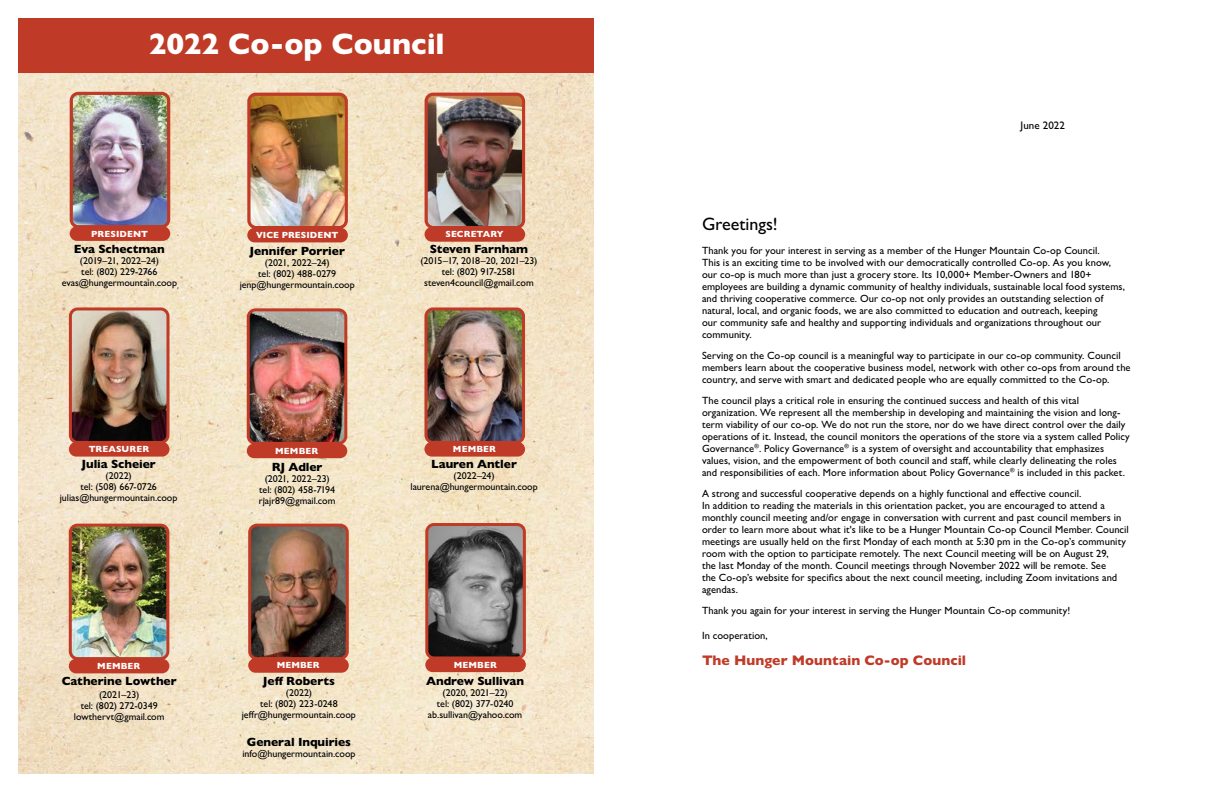
<style>
.page{position:relative;width:1224px;height:792px;background:#fff}
.page>*{position:absolute;margin:0;border:0;box-sizing:border-box;transform-origin:0 0}
.t1{font:800 30px "Gill Sans MT Std";color:#fff}
.t2{font:500 18px "Gill Sans MT Std";color:#000101}
.t3{font:800 14px "Gill Sans MT Std";letter-spacing:.005em;color:#c03b27}
.t4{font:800 12px "Gill Sans MT Std";letter-spacing:-.005em;color:#000}
.t5{font:500 11px "Gill Sans MT Std";letter-spacing:.005em;color:#000}
.t6{font:500 10.5px/12px "Gill Sans MT Std";letter-spacing:.005em;color:#000}
.t7{font:500 10px/11px "Gill Sans MT Std";letter-spacing:-.005em;color:#000;text-align:center}
.t8{font:800 9px "Gill Sans MT Std";letter-spacing:.01em;color:#fff}
</style>
<div class="page">
<img style="left:18px;top:72px;width:576px;height:702px">
<img style="left:427px;top:527px;width:97px;height:131px">
<div style="left:425px;top:523px;width:101px;height:136px;border:3px solid #c03b27;border-radius:7px"></div>
<div style="left:425px;top:657px;width:101px;height:15px;background:#c03b27;border-radius:7px"></div>
<img style="left:71px;top:93px;width:98px;height:134px">
<div style="left:70px;top:92px;width:100px;height:136px;border:3px solid #c03b27;border-radius:7px"></div>
<div style="left:70px;top:226px;width:100px;height:15px;background:#c03b27;border-radius:7px"></div>
<img style="left:250px;top:525px;width:97px;height:134px">
<div style="left:248px;top:524px;width:101px;height:136px;border:3px solid #c03b27;border-radius:7px"></div>
<div style="left:248px;top:658px;width:101px;height:15px;background:#c03b27;border-radius:7px"></div>
<img style="left:428px;top:309px;width:96px;height:133px">
<div style="left:424px;top:307px;width:101px;height:137px;border:3px solid #c03b27;border-radius:7px"></div>
<div style="left:424px;top:442px;width:101px;height:15px;background:#c03b27;border-radius:7px"></div>
<img style="left:426px;top:94px;width:98px;height:134px">
<div style="left:425px;top:93px;width:100px;height:136px;border:3px solid #c03b27;border-radius:7px"></div>
<div style="left:425px;top:227px;width:100px;height:15px;background:#c03b27;border-radius:7px"></div>
<img style="left:70px;top:309px;width:98px;height:133px">
<div style="left:69px;top:307px;width:100px;height:137px;border:3px solid #c03b27;border-radius:7px"></div>
<div style="left:69px;top:442px;width:100px;height:15px;background:#c03b27;border-radius:7px"></div>
<img style="left:70px;top:525px;width:98px;height:134px">
<div style="left:69px;top:524px;width:100px;height:136px;border:3px solid #c03b27;border-radius:7px"></div>
<div style="left:69px;top:659px;width:100px;height:14px;background:#c03b27;border-radius:7px"></div>
<img style="left:248px;top:310px;width:98px;height:131px">
<div style="left:247px;top:308px;width:100px;height:137px;border:3px solid #c03b27;border-radius:7px"></div>
<div style="left:247px;top:444px;width:100px;height:14px;background:#c03b27;border-radius:7px"></div>
<img style="left:249px;top:94px;width:97px;height:134px">
<div style="left:247px;top:93px;width:101px;height:136px;border:3px solid #c03b27;border-radius:7px"></div>
<div style="left:247px;top:228px;width:101px;height:14px;background:#c03b27;border-radius:7px"></div>
<div style="left:18px;top:18px;width:576px;height:54px;background:#c03b27"></div>
<h1 class="t1" style="left:149px;top:27px;width:297px">2022 Co-op Council</h1>
<p class="t8" style="left:91px;top:228px;width:58px">PRESIDENT</p>
<p class="t8" style="left:256px;top:230px;width:84px">VICE PRESIDENT</p>
<p class="t8" style="left:445px;top:229px;width:60px">SECRETARY</p>
<p class="t4" style="left:74px;top:242px;width:92px">Eva Schectman</p>
<p class="t7" style="left:62px;top:255px;width:117px">(2019–21, 2022–24)<br>tel: (802) 229-2766 evas@hungermountain.coop</p>
<p class="t4" style="left:249px;top:243px;width:97px">Jennifer Porrier</p>
<p class="t7" style="left:240px;top:257px;width:116px">(2021, 2022–24)<br>tel: (802) 488-0279 jenp@hungermountain.coop</p>
<p class="t4" style="left:430px;top:242px;width:100px">Steven Farnham</p>
<p class="t7" style="left:420px;top:255px;width:119px">(2015–17, 2018–20, 2021–23) tel: (802) 917-2581 steven4council@gmail.com</p>
<p class="t8" style="left:89px;top:444px;width:62px">TREASURER</p>
<p class="t8" style="left:275px;top:446px;width:45px">MEMBER</p>
<p class="t8" style="left:453px;top:444px;width:45px">MEMBER</p>
<p class="t4" style="left:82px;top:457px;width:76px">Julia Scheier</p>
<p class="t7" style="left:60px;top:470px;width:119px">(2022)<br>tel: (508) 667-0726 julias@hungermountain.coop</p>
<p class="t4" style="left:272px;top:459px;width:52px">RJ Adler</p>
<p class="t7" style="left:259px;top:473px;width:78px">(2021, 2022–23) tel: (802) 458-7194 rjajr89@gmail.com</p>
<p class="t4" style="left:431px;top:457px;width:87px">Lauren Antler</p>
<p class="t7" style="left:410px;top:470px;width:129px">(2022–24) laurena@hungermountain.coop</p>
<p class="t8" style="left:97px;top:661px;width:45px">MEMBER</p>
<p class="t8" style="left:277px;top:660px;width:45px">MEMBER</p>
<p class="t8" style="left:454px;top:659px;width:45px">MEMBER</p>
<p class="t4" style="left:62px;top:674px;width:117px">Catherine Lowther</p>
<p class="t7" style="left:74px;top:689px;width:92px">(2021–23)<br>tel: (802) 272-0349 lowthervt@gmail.com</p>
<p class="t4" style="left:263px;top:674px;width:74px">Jeff Roberts</p>
<p class="t7" style="left:242px;top:687px;width:116px">(2022)<br>tel: (802) 223-0248 jeffr@hungermountain.coop</p>
<p class="t4" style="left:426px;top:674px;width:100px">Andrew Sullivan</p>
<p class="t7" style="left:428px;top:687px;width:96px">(2020, 2021–22)<br>tel: (802) 377-0240 ab.sullivan@yahoo.com</p>
<p class="t4" style="left:247px;top:735px;width:106px">General Inquiries</p>
<p class="t7" style="left:242px;top:748px;width:115px">info@hungermountain.coop</p>
<p class="t5" style="left:1021px;top:119px;width:46px">June 2022</p>
<h2 class="t2" style="left:702px;top:213px;width:77px">Greetings!</h2>
<p class="t6" style="left:702px;top:244px;width:425px">Thank you for your interest in serving as a member of the Hunger Mountain Co-op Council.<br>This is an exciting time to be involved with our democratically controlled Co-op. As you know, our co-op is much more than just a grocery store. Its 10,000+ Member-Owners and 180+ employees are building a dynamic community of healthy individuals, sustainable local food systems, and thriving cooperative commerce. Our co-op not only provides an outstanding selection of natural, local, and organic foods, we are also committed to education and outreach, keeping<br>our community safe and healthy and supporting individuals and organizations throughout our community.</p>
<p class="t6" style="left:702px;top:349px;width:430px">Serving on the Co-op council is a meaningful way to participate in our co-op community. Council members learn about the cooperative business model, network with other co-ops from around the country, and serve with smart and dedicated people who are equally committed to the Co-op.</p>
<p class="t6" style="left:702px;top:394px;width:429px">The council plays a critical role in ensuring the continued success and health of this vital organization. We represent all the membership in developing and maintaining the vision and long&shy;term viability of our co-op. We do not run the store, nor do we have direct control over the daily operations of it. Instead, the council monitors the operations of the store via a system called Policy Governance<sup>®</sup>. Policy Governance<sup>®</sup> is a system of oversight and accountability that emphasizes values, vision, and the empowerment of both council and staff, while clearly delineating the roles and responsibilities of each. More information about Policy Governance<sup>®</sup> is included in this packet.</p>
<p class="t6" style="left:702px;top:487px;width:428px">A strong and successful cooperative depends on a highly functional and effective council.<br>In addition to reading the materials in this orientation packet, you are encouraged to attend a monthly council meeting and/or engage in conversation with current and past council members in order to learn more about what it's like to be a Hunger Mountain Co-op Council Member. Council meetings are usually held on the first Monday of each month at 5:30 pm in the Co-op’s community room with the option to participate remotely. The next Council meeting will be on August 29,<br>the last Monday of the month. Council meetings through November 2022 will be remote. See<br>the Co-op’s website for specifics about the next council meeting, including Zoom invitations and agendas.</p>
<p class="t6" style="left:702px;top:604px;width:370px">Thank you again for your interest in serving the Hunger Mountain Co-op community!</p>
<p class="t6" style="left:702px;top:630px;width:67px">In cooperation,</p>
<h3 class="t3" style="left:702px;top:652px;width:266px">The Hunger Mountain Co-op Council</h3>
</div>
